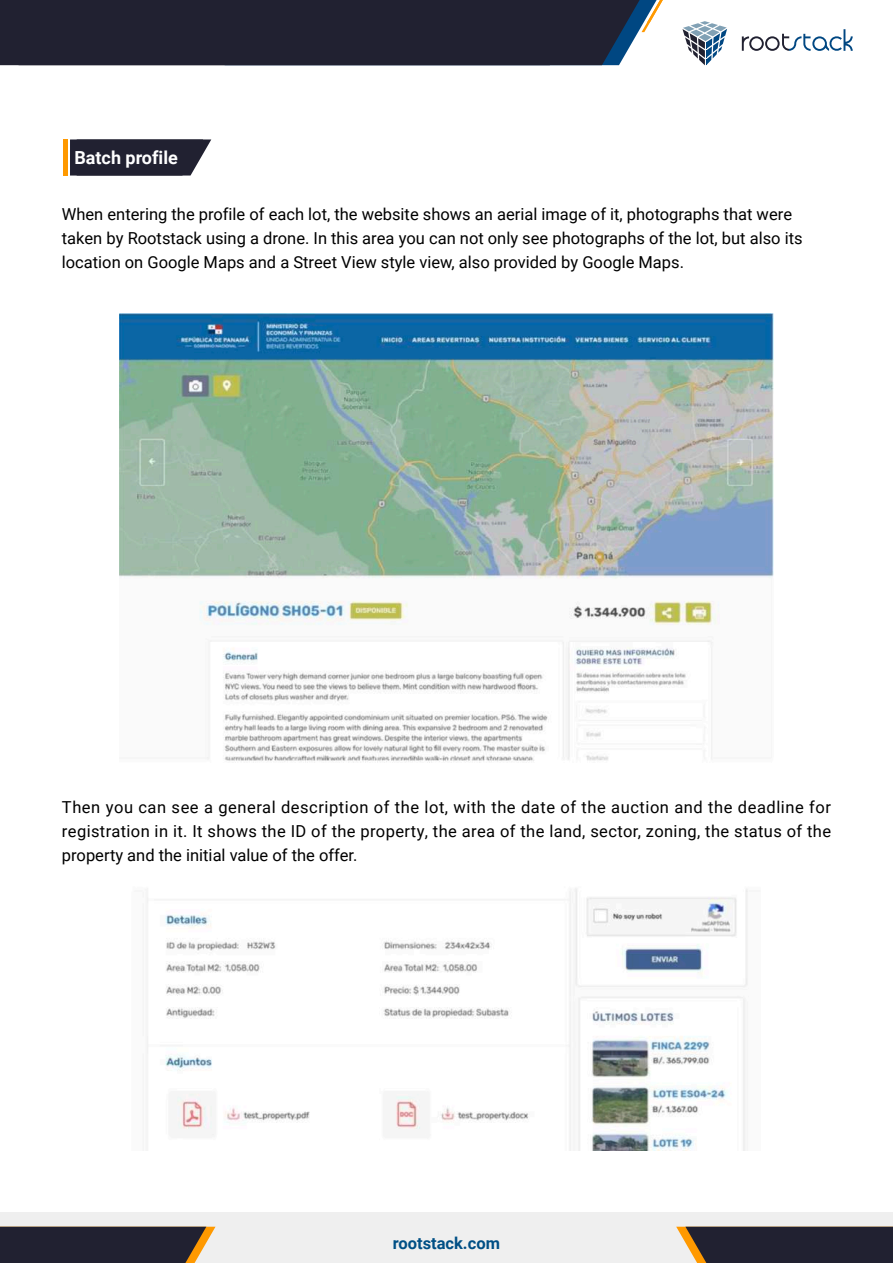
<style>
.page{position:relative;width:893px;height:1263px;background:#fff}
.page>*{position:absolute;margin:0;border:0;box-sizing:border-box;transform-origin:0 0}
.t1{font:700 18px "Roboto";color:#fff}
.t2{font:16.5px/24px "Roboto";color:#000;text-align:justify}
.t3{font:700 16.5px "Roboto";color:#004f85}
</style>
<div class="page">
<div style="left:0;top:1212px;width:893px;height:51px;background:#efefef"></div>
<svg style="left:0;top:1226px;width:216px;height:37px"></svg>
<svg style="left:676px;top:1226px;width:217px;height:37px"></svg>
<svg style="left:682px;top:21px;width:45px;height:44px"></svg>
<svg style="left:742px;top:29px;width:111px;height:22px"></svg>
<div style="left:0;top:0;width:663px;height:65px;background:#212131"></div>
<svg style="left:70px;top:139px;width:141px;height:37px"></svg>
<hr style="left:64px;top:139px;width:4px;height:37px;background:#f90">
<img style="left:120px;top:313px;width:653px;height:450px">
<img style="left:147px;top:888px;width:601px;height:263px">
<p class="t1" style="left:74px;top:145px;width:105px">Batch profile</p>
<p class="t2" style="left:62px;top:202px;width:742px;text-align:left">When entering the profile of each lot, the website shows an aerial image of it, photographs that were taken by Rootstack using a drone. In this area you can not only see photographs of the lot, but also its location on Google Maps and a Street View style view, also provided by Google Maps.</p>
<p class="t2" style="left:62px;top:795px;width:771px">Then you can see a general description of the lot, with the date of the auction and the deadline for registration in it. It shows the ID of the property, the area of the land, sector, zoning, the status of the property and the initial value of the offer.</p>
<p class="t3" style="left:393px;top:1231px;width:109px">rootstack.com</p>
</div>
